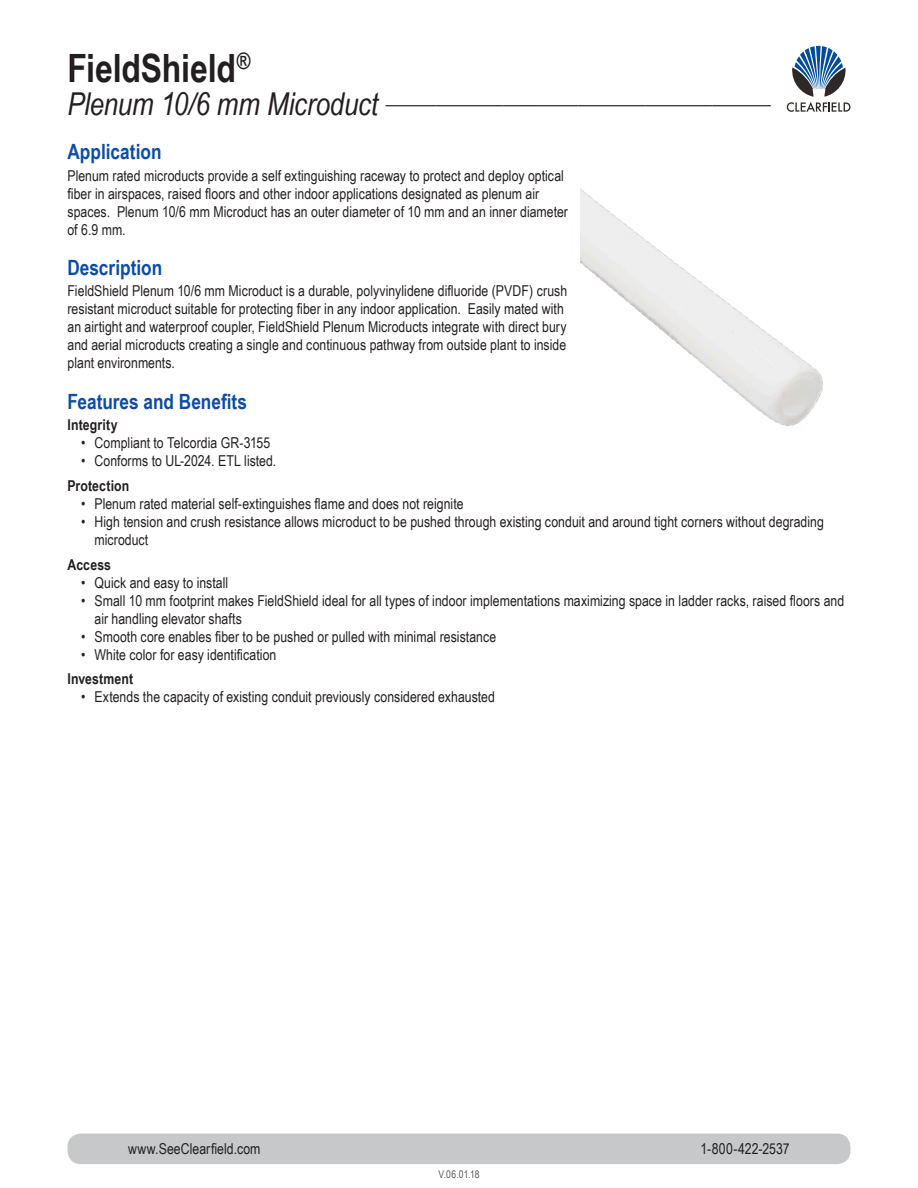
<style>
.page{position:relative;width:918px;height:1188px;background:#fff}
.page>*{position:absolute;margin:0;border:0;box-sizing:border-box;transform-origin:0 0}
.Left_Page_Product_He{font:700 39px "Arial Narrow";letter-spacing:-.005em;color:#231f20}
.Headers{font:700 21px "Arial Narrow";color:#0d4da1}
.Left_Page_Product_Na{font:italic 18.3px "Arial Narrow";color:#231f20}
.t1{font:15px/18px "Arial Narrow";letter-spacing:.005em;color:#231f20}
.Features_and_Benefit{font:700 15px "Arial Narrow";letter-spacing:.01em;color:#231f20}
.t2{font:10.5px "Arial Narrow";color:#57585a}
.s1{font-size:31.5px}
</style>
<div class="page">
<div style="left:68px;top:1134px;width:782px;height:30px;background:#c7c8ca;border-radius:13px"></div>
<svg style="left:787px;top:46px;width:63px;height:66px"></svg>
<img style="left:580px;top:188px;width:243px;height:238px">
<p class="Left_Page_Product_He" style="left:68px;top:39px;width:185px">FieldShield<sup>®</sup></p>
<p class="Left_Page_Product_Na" style="left:68px;top:85px;width:705px"><span class="s1">Plenum 10/6 mm Microduct</span> ______________________________________________</p>
<p class="Headers" style="left:68px;top:136px;width:96px">Application</p>
<p class="t1" style="left:68px;top:166px;width:502px">Plenum rated microducts provide a self extinguishing raceway to protect and deploy optical fiber in airspaces, raised floors and other indoor applications designated as plenum air spaces. Plenum 10/6 mm Microduct has an outer diameter of 10 mm and an inner diameter of 6.9 mm.</p>
<p class="Headers" style="left:68px;top:252px;width:96px">Description</p>
<p class="t1" style="left:68px;top:282px;width:501px">FieldShield Plenum 10/6 mm Microduct is a durable, polyvinylidene difluoride (PVDF) crush resistant microduct suitable for protecting fiber in any indoor application. Easily mated with an airtight and waterproof coupler, FieldShield Plenum Microducts integrate with direct bury and aerial microducts creating a single and continuous pathway from outside plant to inside plant environments.</p>
<p class="Headers" style="left:68px;top:386px;width:181px">Features and Benefits</p>
<p class="Features_and_Benefit" style="left:68px;top:414px;width:52px">Integrity</p>
<p class="t1" style="left:81px;top:433px;width:191px">• Compliant to Telcordia GR-3155</p>
<p class="t1" style="left:81px;top:451px;width:197px">• Conforms to UL-2024. ETL listed.</p>
<p class="Features_and_Benefit" style="left:68px;top:474px;width:63px">Protection</p>
<p class="t1" style="left:81px;top:494px;width:384px">• Plenum rated material self-extinguishes flame and does not reignite</p>
<p class="t1" style="left:94px;top:512px;width:731px;text-indent:-14px">• High tension and crush resistance allows microduct to be pushed through existing conduit and around tight corners without degrading microduct</p>
<p class="Features_and_Benefit" style="left:68px;top:553px;width:45px">Access</p>
<p class="t1" style="left:81px;top:573px;width:149px">• Quick and easy to install</p>
<p class="t1" style="left:94px;top:591px;width:751px;text-indent:-14px">• Small 10 mm footprint makes FieldShield ideal for all types of indoor implementations maximizing space in ladder racks, raised floors and air handling elevator shafts</p>
<p class="t1" style="left:81px;top:627px;width:417px">• Smooth core enables fiber to be pushed or pulled with minimal resistance</p>
<p class="t1" style="left:81px;top:645px;width:197px">• White color for easy identification</p>
<p class="Features_and_Benefit" style="left:68px;top:668px;width:67px">Investment</p>
<p class="t1" style="left:81px;top:688px;width:415px">• Extends the capacity of existing conduit previously considered exhausted</p>
<p class="t1" style="left:128px;top:1139px;width:134px">www.SeeClearfield.com</p>
<p class="t1" style="left:700px;top:1139px;width:91px">1-800-422-2537</p>
<p class="t2" style="left:438px;top:1167px;width:43px">V.06.01.18</p>
</div>
